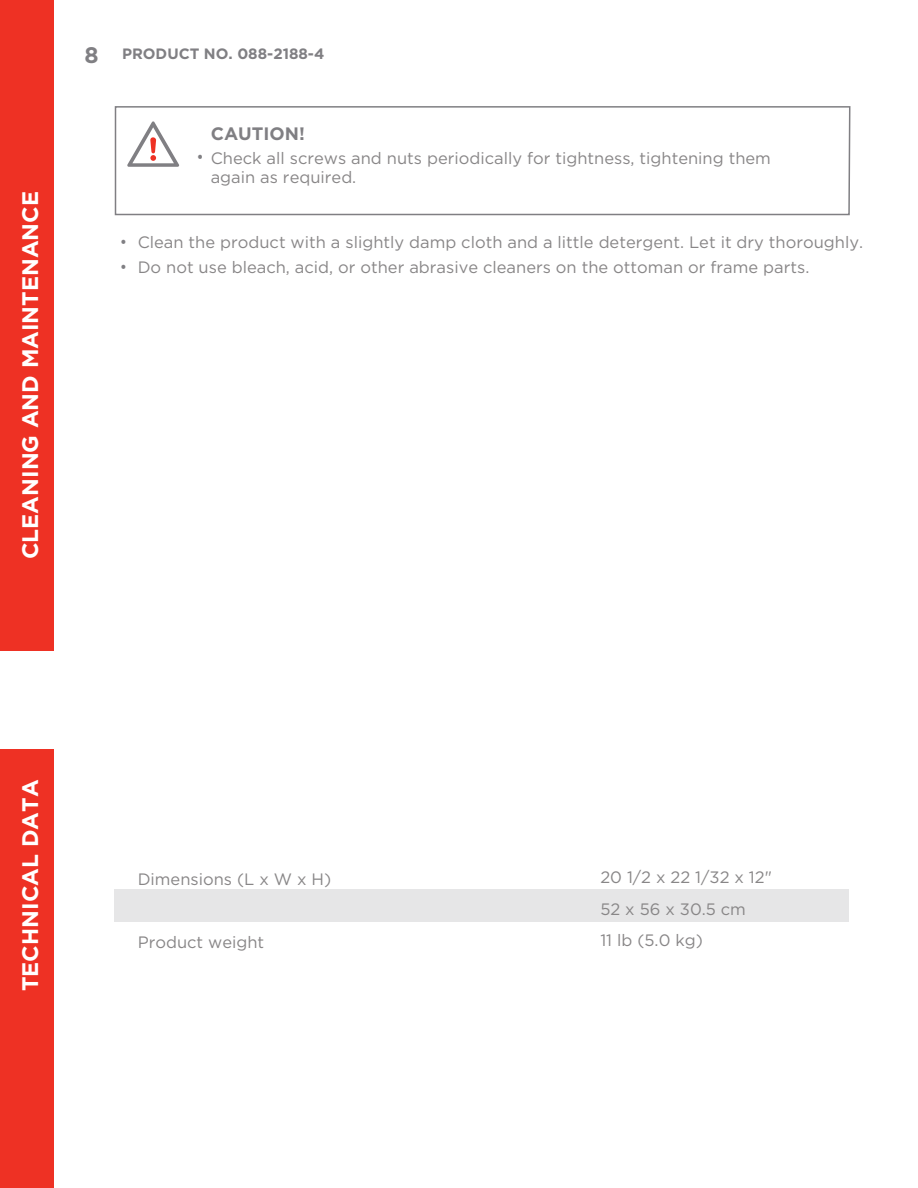
<style>
.page{position:relative;width:918px;height:1188px;background:#fff}
.page>*{position:absolute;margin:0;border:0;box-sizing:border-box;transform-origin:0 0}
.t1{font:700 22.5px "Gotham";color:#fff}
.t2{font:700 18px "Gotham";color:#807f83}
.t3{font:16.5px/31.5px "Gotham";color:#888687}
.t4{font:700 15px "Gotham";color:#807f83}
.s1{font-size:22.5px}
.s2{font-family:"Arial";font-weight:700;font-size:15px;color:#807f83}
</style>
<div class="page">
<div style="left:0;top:0;width:54px;height:650px;background:#ee3124"></div>
<div style="left:0;top:750px;width:54px;height:438px;background:#ee3124"></div>
<svg style="left:114px;top:106px;width:737px;height:110px"></svg>
<svg style="left:127px;top:121px;width:52px;height:46px"></svg>
<div style="left:115px;top:889px;width:734px;height:33px;background:#e6e6e7"></div>
<h1 class="t1" style="left:17px;top:559px;width:370px;rotate:-90deg">CLEANING AND MAINTENANCE</h1>
<p class="t4" style="left:85px;top:45px;width:241px"><span class="s1">8</span> PRODUCT NO. 088-2188-4</p>
<p class="t2" style="left:211px;top:123px;width:96px">CAUTION!</p>
<p class="t3" style="left:211px;top:148px;width:562px;line-height:19.8px;text-indent:-13px"><span class="s2">•</span> Check all screws and nuts periodically for tightness, tightening them again as required.</p>
<p class="t3" style="left:121px;top:226px;width:744px"><span class="s2">•</span> Clean the product with a slightly damp cloth and a little detergent. Let it dry thoroughly.</p>
<p class="t3" style="left:121px;top:252px;width:690px"><span class="s2">•</span> Do not use bleach, acid, or other abrasive cleaners on the ottoman or frame parts.</p>
<h1 class="t1" style="left:17px;top:991px;width:213px;rotate:-90deg">TECHNICAL DATA</h1>
<p class="t3" style="left:138px;top:863px;width:195px">Dimensions (L x W x H)</p>
<p class="t3" style="left:138px;top:926px;width:128px">Product weight</p>
<p class="t3" style="left:600px;top:861px;width:173px">20 1/2 x 22 1/32 x 12"<br>52 x 56 x 30.5 cm<br>11 lb (5.0 kg)</p>
</div>
